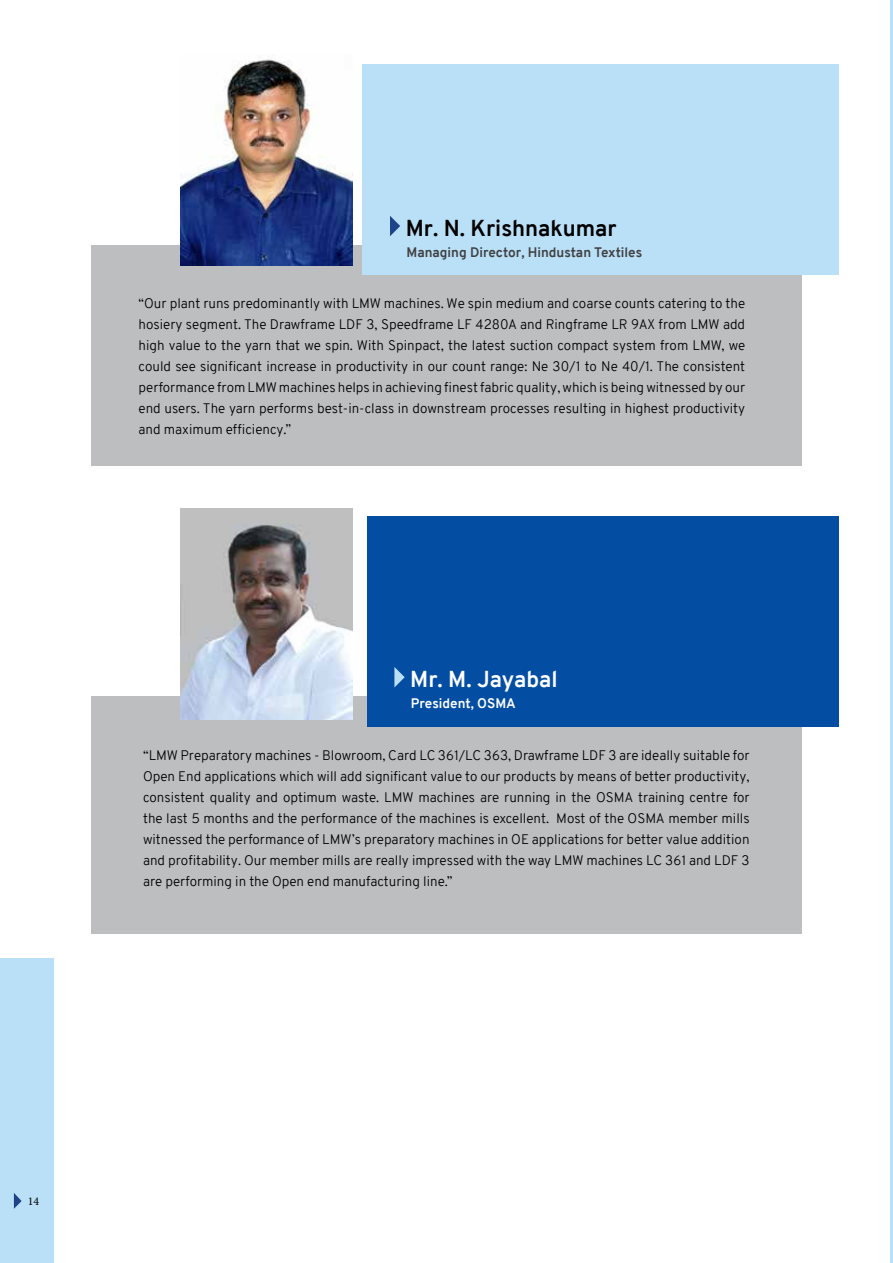
<style>
.page{position:relative;width:893px;height:1263px;background:#fff}
.page>*{position:absolute;margin:0;border:0;box-sizing:border-box;transform-origin:0 0}
.t1{font:700 22.5px "Overpass";color:#000}
.t2{font:700 22.5px "Overpass";color:#fff}
.t3{font:300 13.5px/21px "Overpass";color:#000;text-align:justify}
.t4{font:700 13.5px "Overpass";color:#414042}
.t5{font:700 13.5px "Overpass";color:#fff}
.t6{font:11.85px "Minion Pro";color:#000}
</style>
<div class="page">
<hr style="left:890px;top:0;width:3px;height:1263px;background:#b9e0f7">
<div style="left:91px;top:245px;width:710px;height:221px;background:#bcbec0"></div>
<div style="left:363px;top:65px;width:476px;height:210px;background:#b9e0f7"></div>
<svg style="left:390px;top:216px;width:10px;height:20px"></svg>
<img style="left:180px;top:54px;width:172px;height:211px">
<div style="left:91px;top:697px;width:710px;height:237px;background:#bcbec0"></div>
<div style="left:367px;top:516px;width:472px;height:210px;background:#034ea2"></div>
<img style="left:180px;top:508px;width:172px;height:211px">
<svg style="left:394px;top:667px;width:11px;height:20px"></svg>
<div style="left:0;top:958px;width:54px;height:305px;background:#b9e0f7"></div>
<svg style="left:14px;top:1193px;width:8px;height:16px"></svg>
<h1 class="t1" style="left:406px;top:212px;width:212px">Mr. N. Krishnakumar</h1>
<p class="t4" style="left:406px;top:243px;width:237px">Managing Director, Hindustan Textiles</p>
<p class="t3" style="left:139px;top:293px;width:608px">“Our plant runs predominantly with LMW machines. We spin medium and coarse counts catering to the hosiery segment. The Drawframe LDF 3, Speedframe LF 4280A and Ringframe LR 9AX from LMW add high value to the yarn that we spin. With Spinpact, the latest suction compact system from LMW, we could see significant increase in productivity in our count range: Ne 30/1 to Ne 40/1. The consistent performance from LMW machines helps in achieving finest fabric quality, which is being witnessed by our end users. The yarn performs best-in-class in downstream processes resulting in highest productivity and maximum efficiency.”</p>
<h1 class="t2" style="left:410px;top:663px;width:149px">Mr. M. Jayabal</h1>
<p class="t5" style="left:411px;top:694px;width:106px">President, OSMA</p>
<p class="t3" style="left:143px;top:744px;width:608px">“LMW Preparatory machines - Blowroom, Card LC 361/LC 363, Drawframe LDF 3 are ideally suitable for Open End applications which will add significant value to our products by means of better productivity, consistent quality and optimum waste. LMW machines are running in the OSMA training centre for the last 5 months and the performance of the machines is excellent. Most of the OSMA member mills witnessed the performance of LMW’s preparatory machines in OE applications for better value addition and profitability. Our member mills are really impressed with the way LMW machines LC 361 and LDF 3 are performing in the Open end manufacturing line.”</p>
<p class="t6" style="left:28px;top:1193px;width:13px">14</p>
</div>
